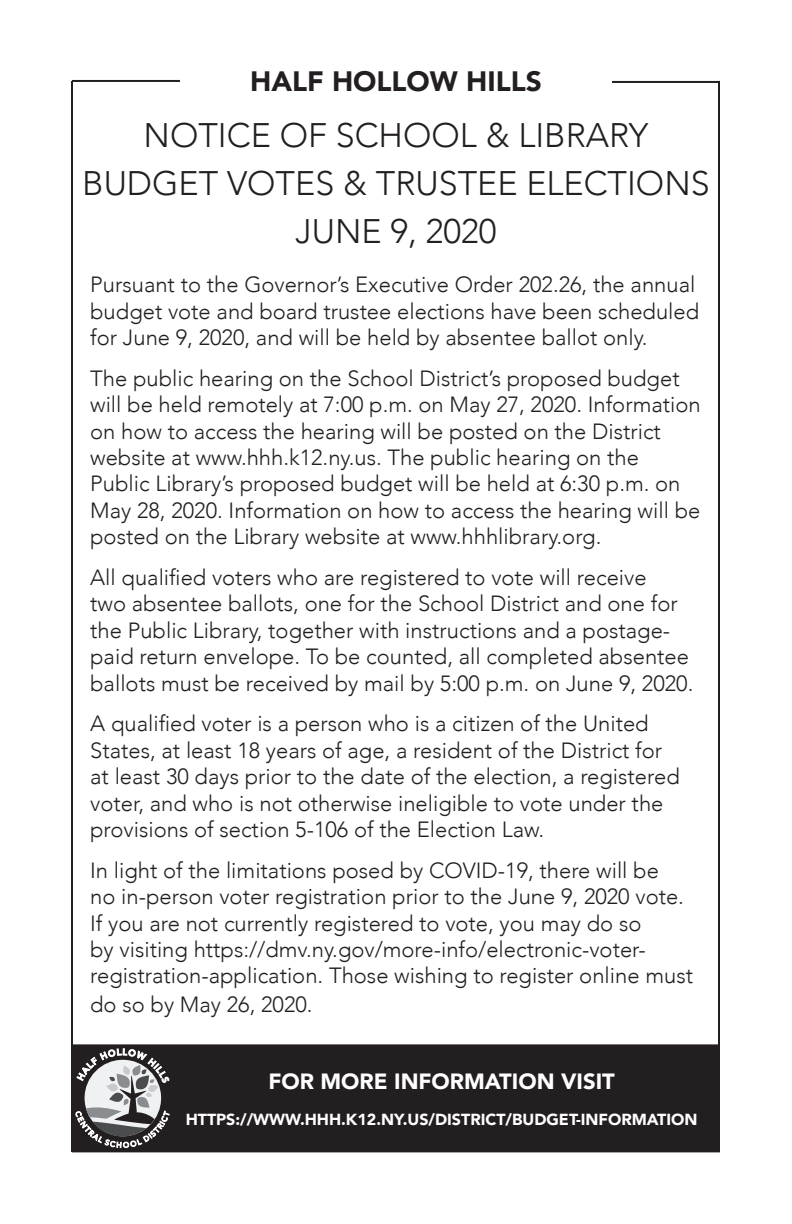
<style>
.page{position:relative;width:792px;height:1224px;background:#fff}
.page>*{position:absolute;margin:0;border:0;box-sizing:border-box;transform-origin:0 0}
.t1{font:300 34px "Avenir";color:#231f20}
.t2{font:900 28px "Avenir";color:#231f20}
.t3{font:300 22px/26.4px "Avenir";color:#231f20}
.t4{font:900 22px "Avenir";color:#fff}
.t5{font:900 16px "Avenir";color:#fff}
</style>
<div class="page">
<div style="left:73px;top:1045px;width:646px;height:106px;background:#231f20"></div>
<div style="left:72px;top:1044px;width:648px;height:108px;border:2px solid #231f20"></div>
<hr style="left:72px;top:80px;width:108px;height:2px;background:#231f20">
<hr style="left:612px;top:81px;width:108px;height:2px;background:#231f20">
<hr style="left:71px;top:81px;width:2px;height:1071px;background:#231f20">
<hr style="left:718px;top:81px;width:2px;height:1071px;background:#231f20">
<svg style="left:73px;top:1047px;width:101px;height:103px"></svg>
<p class="t2" style="left:250px;top:57px;width:293px">HALF HOLLOW HILLS</p>
<p class="t1" style="left:144px;top:115px;width:506px">NOTICE OF SCHOOL &amp; LIBRARY</p>
<p class="t1" style="left:82px;top:163px;width:629px">BUDGET VOTES &amp; TRUSTEE ELECTIONS</p>
<p class="t1" style="left:295px;top:211px;width:203px">JUNE 9, 2020</p>
<p class="t3" style="left:90px;top:271px;width:610px">Pursuant to the Governor’s Executive Order 202.26, the annual budget vote and board trustee elections have been scheduled for June 9, 2020, and will be held by absentee ballot only.</p>
<p class="t3" style="left:90px;top:365px;width:612px">The public hearing on the School District’s proposed budget will be held remotely at 7:00 p.m. on May 27, 2020. Information on how to access the hearing will be posted on the District website at www.hhh.k12.ny.us. The public hearing on the Public Library’s proposed budget will be held at 6:30 p.m. on May 28, 2020. Information on how to access the hearing will be posted on the Library website at www.hhhlibrary.org.</p>
<p class="t3" style="left:90px;top:564px;width:605px">All qualified voters who are registered to vote will receive<br>two absentee ballots, one for the School District and one for the Public Library, together with instructions and a postage&shy;paid return envelope. To be counted, all completed absentee ballots must be received by mail by 5:00 p.m. on June 9, 2020.</p>
<p class="t3" style="left:90px;top:711px;width:591px">A qualified voter is a person who is a citizen of the United States, at least 18 years of age, a resident of the District for at least 30 days prior to the date of the election, a registered voter, and who is not otherwise ineligible to vote under the provisions of section 5-106 of the Election Law.</p>
<p class="t3" style="left:90px;top:857px;width:604px">In light of the limitations posed by COVID-19, there will be<br>no in-person voter registration prior to the June 9, 2020 vote.<br>If you are not currently registered to vote, you may do so<br>by visiting https://dmv.ny.gov/more-info/electronic-voter&shy;registration-application. Those wishing to register online must</p>
<p class="t3" style="left:90px;top:991px;width:224px">do so by May 26, 2020.</p>
<p class="t4" style="left:268px;top:1062px;width:348px">FOR MORE INFORMATION VISIT</p>
<p class="t5" style="left:186px;top:1105px;width:513px">HTTPS://WWW.HHH.K12.NY.US/DISTRICT/BUDGET-INFORMATION</p>
</div>
